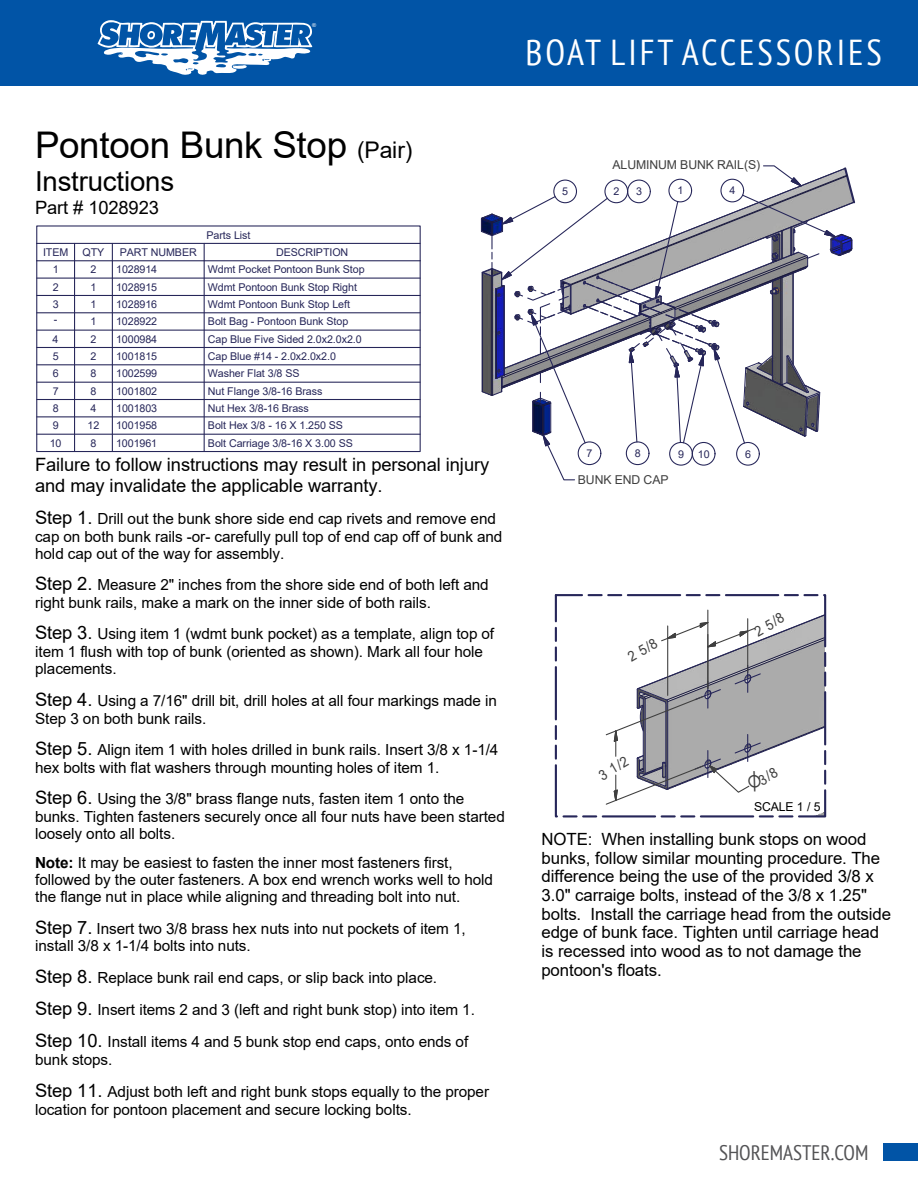
<style>
.page{position:relative;width:918px;height:1188px;background:#fff}
.page>*{position:absolute;margin:0;border:0;box-sizing:border-box;transform-origin:0 0}
.t1{font:36.75px "Arial";letter-spacing:-.01em;color:#000}
.t2{font:condensed 36px "PT Sans";letter-spacing:.08em;color:#fff}
.t3{font:27.6px "Arial";letter-spacing:-.005em;color:#000}
.t4{font:condensed 21px "PT Sans";color:#535355}
.t5{font:18.3px/20.4px "Arial";letter-spacing:-.005em;color:#000}
.t6{font:16.8px/18.8px "Arial";letter-spacing:-.01em;color:#000}
.t7{font:15.3px/17.4px "Arial";letter-spacing:-.005em;color:#000}
.t8{font:14.25px "Arial";color:#3f3f3f;scale:.92 1}
.t9{font:12.3px "Arial";letter-spacing:-.01em;color:#3f3f3f}
.t10{font:12.3px "Arial";letter-spacing:-.01em;color:#000}
.t11{font:10.65px "Arial";letter-spacing:-.01em;color:#262659}
.t12{font:5.4px "Arial";color:#fff}
.s1{font-size:22.95px}
.s2{font-size:18.3px}
.s3{font-weight:700}
</style>
<div class="page">
<div style="left:883px;top:1144px;width:35px;height:17px;background:#0154a6"></div>
<div style="left:0;top:0;width:918px;height:86px;background:#0154a6"></div>
<svg style="left:97px;top:20px;width:215px;height:55px"></svg>
<svg style="left:36px;top:242px;width:385px;height:18px"></svg>
<svg style="left:36px;top:260px;width:385px;height:193px"></svg>
<hr style="left:204px;top:261px;width:1px;height:191px;background:#262659">
<hr style="left:112px;top:261px;width:1px;height:191px;background:#262659">
<hr style="left:74px;top:261px;width:1px;height:191px;background:#262659">
<hr style="left:36px;top:261px;width:1px;height:191px;background:#262659">
<hr style="left:555px;top:595px;width:2px;height:26px;background:#262659">
<svg style="left:555px;top:628px;width:2px;height:13px"></svg>
<svg style="left:555px;top:647px;width:2px;height:14px"></svg>
<hr style="left:555px;top:667px;width:2px;height:52px;background:#262659">
<svg style="left:555px;top:726px;width:2px;height:13px"></svg>
<svg style="left:554px;top:746px;width:23px;height:72px"></svg>
<hr style="left:556px;top:594px;width:26px;height:2px;background:#262659">
<svg style="left:481px;top:165px;width:375px;height:316px"></svg>
<svg style="left:583px;top:594px;width:244px;height:224px"></svg>
<p class="t12" style="left:312px;top:22px;width:6px">®</p>
<p class="t1" style="left:35px;top:120px;width:379px">Pontoon Bunk Stop <span class="s1">(Pair)</span></p>
<p class="t3" style="left:35px;top:163px;width:141px">Instructions</p>
<p class="t5" style="left:35px;top:198px;width:126px">Part # 1028923</p>
<p class="t11" style="left:206px;top:227px;width:46px">Parts List</p>
<p class="t2" style="left:506px;top:28px;width:358px">BOAT LIFTAC ES ORIES</p>
<p class="t2" style="left:526px;top:30px;width:358px">BOAT LIFTACCESSORIES</p>
<p class="t9" style="left:613px;top:156px;width:149px">ALUMINUM BUNK RAIL(S)</p>
<p class="t11" style="left:562px;top:184px;width:7px">5</p>
<p class="t11" style="left:613px;top:184px;width:7px">2</p>
<p class="t11" style="left:636px;top:184px;width:7px">3</p>
<p class="t11" style="left:677px;top:183px;width:7px">1</p>
<p class="t11" style="left:729px;top:183px;width:7px">4</p>
<p class="t11" style="left:43px;top:245px;width:27px">ITEM</p>
<p class="t11" style="left:83px;top:245px;width:23px">QTY</p>
<p class="t11" style="left:120px;top:245px;width:78px">PART NUMBER</p>
<p class="t11" style="left:276px;top:245px;width:74px">DESCRIPTION</p>
<p class="t11" style="left:53px;top:262px;width:7px">1</p>
<p class="t11" style="left:90px;top:262px;width:7px">2</p>
<p class="t11" style="left:116px;top:262px;width:43px">1028914</p>
<p class="t11" style="left:208px;top:262px;width:158px">Wdmt Pocket Pontoon Bunk Stop</p>
<p class="t11" style="left:53px;top:279px;width:7px">2</p>
<p class="t11" style="left:90px;top:279px;width:7px">1</p>
<p class="t11" style="left:116px;top:279px;width:43px">1028915</p>
<p class="t11" style="left:208px;top:280px;width:151px">Wdmt Pontoon Bunk Stop Right</p>
<p class="t11" style="left:53px;top:297px;width:7px">3</p>
<p class="t11" style="left:90px;top:297px;width:7px">1</p>
<p class="t11" style="left:116px;top:297px;width:43px">1028916</p>
<p class="t11" style="left:208px;top:297px;width:144px">Wdmt Pontoon Bunk Stop Left</p>
<p class="t11" style="left:54px;top:312px;width:5px">-</p>
<p class="t11" style="left:90px;top:314px;width:7px">1</p>
<p class="t11" style="left:116px;top:314px;width:43px">1028922</p>
<p class="t11" style="left:208px;top:314px;width:142px">Bolt Bag - Pontoon Bunk Stop</p>
<p class="t11" style="left:53px;top:332px;width:7px">4</p>
<p class="t11" style="left:90px;top:332px;width:7px">2</p>
<p class="t11" style="left:116px;top:332px;width:43px">1000984</p>
<p class="t11" style="left:208px;top:332px;width:155px">Cap Blue Five Sided 2.0x2.0x2.0</p>
<p class="t11" style="left:53px;top:349px;width:7px">5</p>
<p class="t11" style="left:90px;top:349px;width:7px">2</p>
<p class="t11" style="left:116px;top:349px;width:43px">1001815</p>
<p class="t11" style="left:208px;top:349px;width:130px">Cap Blue #14 - 2.0x2.0x2.0</p>
<p class="t11" style="left:53px;top:366px;width:7px">6</p>
<p class="t11" style="left:90px;top:366px;width:7px">8</p>
<p class="t11" style="left:116px;top:366px;width:43px">1002599</p>
<p class="t11" style="left:208px;top:366px;width:93px">Washer Flat 3/8 SS</p>
<p class="t11" style="left:53px;top:383px;width:7px">7</p>
<p class="t11" style="left:90px;top:384px;width:7px">8</p>
<p class="t11" style="left:116px;top:384px;width:43px">1001802</p>
<p class="t11" style="left:208px;top:384px;width:116px">Nut Flange 3/8-16 Brass</p>
<p class="t11" style="left:53px;top:401px;width:7px">8</p>
<p class="t11" style="left:90px;top:401px;width:7px">4</p>
<p class="t11" style="left:116px;top:401px;width:43px">1001803</p>
<p class="t11" style="left:208px;top:401px;width:102px">Nut Hex 3/8-16 Brass</p>
<p class="t11" style="left:53px;top:418px;width:7px">9</p>
<p class="t11" style="left:88px;top:418px;width:13px">12</p>
<p class="t11" style="left:116px;top:418px;width:43px">1001958</p>
<p class="t11" style="left:208px;top:418px;width:137px">Bolt Hex 3/8 - 16 X 1.250 SS</p>
<p class="t11" style="left:50px;top:436px;width:13px">10</p>
<p class="t11" style="left:90px;top:436px;width:7px">8</p>
<p class="t11" style="left:116px;top:436px;width:43px">1001961</p>
<p class="t11" style="left:208px;top:436px;width:147px">Bolt Carriage 3/8-16 X 3.00 SS</p>
<p class="t5" style="left:35px;top:454px;width:456px">Failure to follow instructions may result in personal injury and may invalidate the applicable warranty.</p>
<p class="t7" style="left:35px;top:510px;width:469px"><span class="s2">Step 1.</span> Drill out the bunk shore side end cap rivets and remove end cap on both bunk rails -or- carefully pull top of end cap off of bunk and hold cap out of the way for assembly.</p>
<p class="t7" style="left:35px;top:576px;width:455px;line-height:17.9px"><span class="s2">Step 2.</span> Measure 2" inches from the shore side end of both left and right bunk rails, make a mark on the inner side of both rails.</p>
<p class="t7" style="left:35px;top:625px;width:461px"><span class="s2">Step 3.</span> Using item 1 (wdmt bunk pocket) as a template, align top of item 1 flush with top of bunk (oriented as shown). Mark all four hole placements.</p>
<p class="t7" style="left:35px;top:691px;width:464px;line-height:17.9px"><span class="s2">Step 4.</span> Using a 7/16" drill bit, drill holes at all four markings made in<br>Step 3 on both bunk rails.</p>
<p class="t7" style="left:35px;top:741px;width:465px;line-height:17.9px"><span class="s2">Step 5.</span> Align item 1 with holes drilled in bunk rails. Insert 3/8 x 1-1/4 hex bolts with flat washers through mounting holes of item 1.</p>
<p class="t7" style="left:35px;top:790px;width:471px"><span class="s2">Step 6.</span> Using the 3/8" brass flange nuts, fasten item 1 onto the bunks. Tighten fasteners securely once all four nuts have been started loosely onto all bolts.</p>
<p class="t7" style="left:35px;top:854px;width:460px;line-height:17px"><span class="s3">Note:</span> It may be easiest to fasten the inner most fasteners first, followed by the outer fasteners. A box end wrench works well to hold the flange nut in place while aligning and threading bolt into nut.</p>
<p class="t7" style="left:35px;top:919px;width:432px;line-height:17.9px"><span class="s2">Step 7.</span> Insert two 3/8 brass hex nuts into nut pockets of item 1, install 3/8 x 1-1/4 bolts into nuts.</p>
<p class="t7" style="left:35px;top:961px;width:441px;line-height:32.2px"><span class="s2">Step 8.</span> Replace bunk rail end caps, or slip back into place.<br><span class="s2">Step 9.</span> Insert items 2 and 3 (left and right bunk stop) into item 1.<br><span class="s2">Step 10.</span> Install items 4 and 5 bunk stop end caps, onto ends of</p>
<p class="t7" style="left:35px;top:1044px;width:456px;line-height:31.5px">bunk stops.<br><span class="s2">Step 11.</span> Adjust both left and right bunk stops equally to the proper</p>
<p class="t7" style="left:35px;top:1100px;width:378px">location for pontoon placement and secure locking bolts.</p>
<p class="t11" style="left:587px;top:446px;width:7px">7</p>
<p class="t11" style="left:635px;top:446px;width:7px">8</p>
<p class="t11" style="left:678px;top:447px;width:7px">9</p>
<p class="t11" style="left:698px;top:447px;width:13px">10</p>
<p class="t9" style="left:578px;top:471px;width:92px">BUNK END CAP</p>
<p class="t11" style="left:745px;top:447px;width:7px">6</p>
<p class="t8" style="left:624px;top:649px;width:36px;rotate:-30deg">2 5/8</p>
<p class="t8" style="left:595px;top:768px;width:36px;rotate:-30deg">3 1/2</p>
<p class="t8" style="left:751px;top:624px;width:36px;rotate:-30deg">2 5/8</p>
<p class="t10" style="left:754px;top:798px;width:68px">SCALE 1 / 5</p>
<p class="t6" style="left:541px;top:829px;width:351px">NOTE: When installing bunk stops on wood bunks, follow similar mounting procedure. The difference being the use of the provided 3/8 x 3.0" carraige bolts, instead of the 3/8 x 1.25" bolts. Install the carriage head from the outside edge of bunk face. Tighten until carriage head is recessed into wood as to not damage the pontoon's floats.</p>
<h3 class="t4" style="left:719px;top:1139px;width:151px">SHOREMASTER.COM</h3>
</div>
